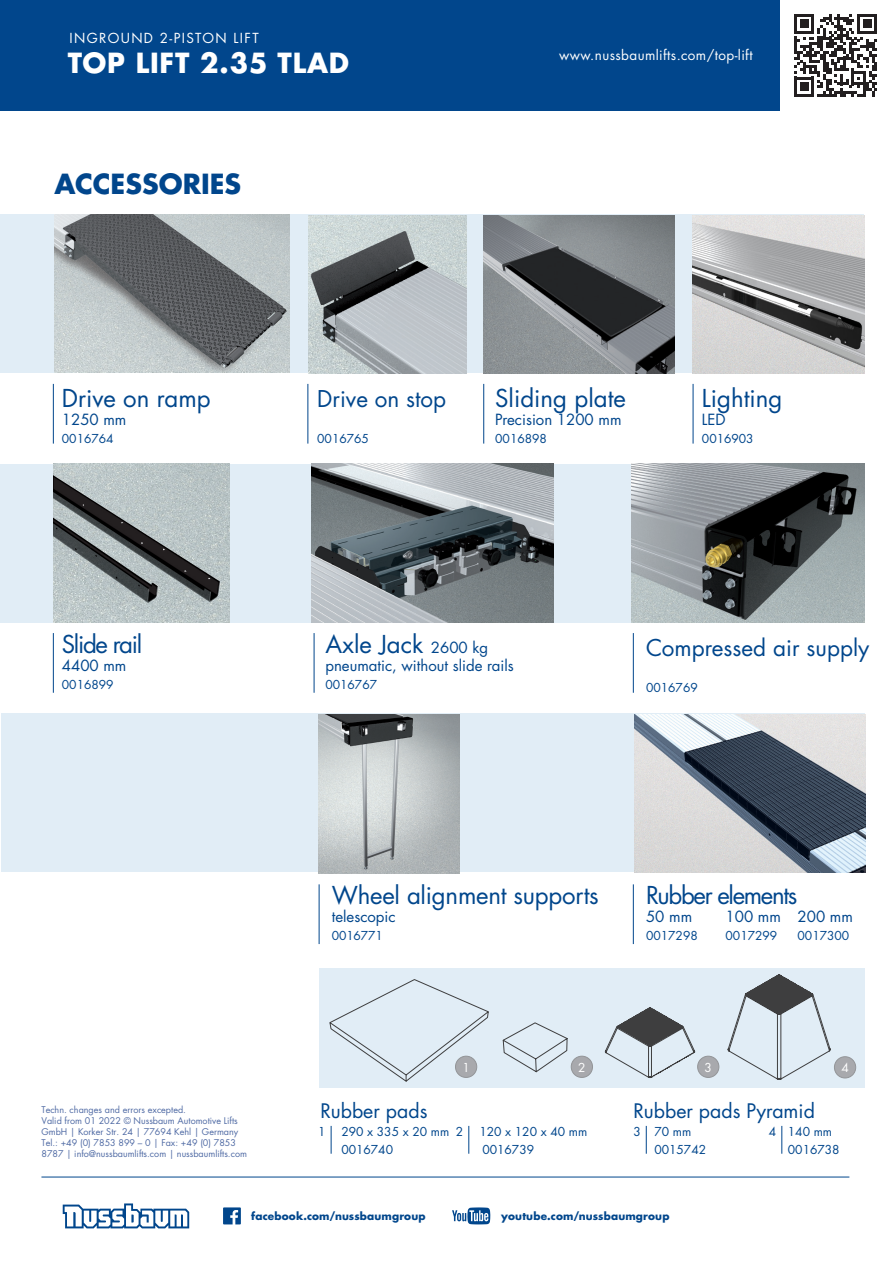
<style>
.page{position:relative;width:893px;height:1263px;background:#fff}
.page>*{position:absolute;margin:0;border:0;box-sizing:border-box;transform-origin:0 0}
.t1{font:700 27px "Futura LT Pro";letter-spacing:.03em;color:#fff}
.TechDat_2{font:700 27px "Futura LT Pro";color:#01468c}
.t2{font:24px "Futura LT Pro";letter-spacing:-.01em;color:#01468c}
.t3{font:24px "Futura LT Pro";letter-spacing:-.055em;color:#01468c}
.t4{font:22.5px "Futura LT Pro";color:#01468c}
.t5{font:19.5px "Futura LT Pro";color:#01468c}
.t6{font:15px "Futura LT Pro";color:#01468c}
.t7{font:13.5px "Futura LT Pro";letter-spacing:.03em;color:#fff}
.t8{font:13.5px "Futura LT Pro";letter-spacing:.1em;color:#fff}
.BestellNr_2{font:12px "Futura LT Pro";color:#01468c}
.BestellNr_2-2{font:12px "Futura LT Pro";color:#fff}
.t9{font:700 10.5px "Futura LT Pro";letter-spacing:.015em;color:#01468c}
.t10{font:9px/10.9px "Futura LT Pro";color:#4f6aa4}
.s1{font-size:15px}
</style>
<div class="page">
<div style="left:0;top:0;width:780px;height:111px;background:#01468c"></div>
<svg style="left:794px;top:14px;width:83px;height:83px"></svg>
<svg style="left:63px;top:1203px;width:126px;height:25px"></svg>
<svg style="left:223px;top:1207px;width:18px;height:17px"></svg>
<svg style="left:452px;top:1207px;width:38px;height:17px"></svg>
<div style="left:319px;top:968px;width:545px;height:120px;background:#e1edf6"></div>
<div style="left:1px;top:214px;width:863px;height:159px;background:#e1edf6"></div>
<div style="left:1px;top:464px;width:863px;height:158px;background:#e1edf6"></div>
<div style="left:1px;top:713px;width:863px;height:159px;background:#e1edf6"></div>
<svg style="left:329px;top:979px;width:160px;height:103px"></svg>
<svg style="left:502px;top:1022px;width:66px;height:50px"></svg>
<svg style="left:728px;top:974px;width:103px;height:106px"></svg>
<svg style="left:605px;top:1007px;width:90px;height:71px"></svg>
<img style="left:693px;top:215px;width:171px;height:158px">
<img style="left:634px;top:715px;width:231px;height:158px">
<img style="left:55px;top:214px;width:234px;height:159px">
<img style="left:308px;top:215px;width:159px;height:158px">
<img style="left:484px;top:215px;width:191px;height:158px">
<img style="left:319px;top:715px;width:140px;height:159px">
<img style="left:312px;top:464px;width:241px;height:158px">
<img style="left:53px;top:464px;width:177px;height:158px">
<img style="left:632px;top:464px;width:232px;height:158px">
<hr style="left:53px;top:384px;width:1px;height:60px;background:#01468c">
<hr style="left:53px;top:633px;width:1px;height:60px;background:#01468c">
<hr style="left:308px;top:384px;width:1px;height:60px;background:#01468c">
<hr style="left:314px;top:633px;width:1px;height:60px;background:#01468c">
<hr style="left:483px;top:384px;width:1px;height:60px;background:#01468c">
<hr style="left:633px;top:633px;width:1px;height:60px;background:#01468c">
<hr style="left:633px;top:884px;width:1px;height:60px;background:#01468c">
<hr style="left:319px;top:884px;width:1px;height:60px;background:#01468c">
<hr style="left:693px;top:384px;width:1px;height:60px;background:#01468c">
<div style="left:455px;top:1056px;width:22px;height:21px;background:#a8a9ad;border-radius:50%"></div>
<div style="left:455px;top:1056px;width:22px;height:21px;border:1px solid #939598;border-radius:50%"></div>
<div style="left:571px;top:1056px;width:21px;height:21px;background:#a8a9ad;border-radius:50%"></div>
<div style="left:571px;top:1056px;width:22px;height:21px;border:1px solid #939598;border-radius:50%"></div>
<div style="left:834px;top:1057px;width:22px;height:21px;background:#a8a9ad;border-radius:50%"></div>
<div style="left:834px;top:1056px;width:22px;height:22px;border:1px solid #939598;border-radius:50%"></div>
<div style="left:698px;top:1056px;width:21px;height:21px;background:#a8a9ad;border-radius:50%"></div>
<div style="left:697px;top:1056px;width:22px;height:21px;border:1px solid #939598;border-radius:50%"></div>
<svg style="left:331px;top:1126px;width:1px;height:28px"></svg>
<svg style="left:646px;top:1126px;width:1px;height:28px"></svg>
<svg style="left:469px;top:1126px;width:1px;height:28px"></svg>
<svg style="left:782px;top:1126px;width:1px;height:28px"></svg>
<hr style="left:41px;top:1177px;width:808px;height:1px;background:#01468c">
<p class="t8" style="left:69px;top:28px;width:191px">INGROUND 2-PISTON LIFT</p>
<p class="t1" style="left:68px;top:42px;width:283px">TOP LIFT 2.35 TLAD</p>
<p class="t7" style="left:559px;top:46px;width:195px">www.nussbaumlifts.com/top-lift</p>
<p class="TechDat_2" style="left:54px;top:163px;width:188px">ACCESSORIES</p>
<p class="t2" style="left:62px;top:382px;width:150px">Drive on ramp</p>
<p class="t6" style="left:62px;top:409px;width:66px">1250 mm</p>
<p class="BestellNr_2" style="left:62px;top:430px;width:53px">0016764</p>
<p class="t3" style="left:62px;top:628px;width:82px">Slide rail</p>
<p class="t6" style="left:62px;top:655px;width:66px">4400 mm</p>
<p class="BestellNr_2" style="left:62px;top:676px;width:53px">0016899</p>
<p class="t4" style="left:317px;top:383px;width:131px">Drive on stop</p>
<p class="BestellNr_2" style="left:317px;top:430px;width:53px">0016765</p>
<p class="t2" style="left:495px;top:382px;width:132px">Sliding plate</p>
<p class="t6" style="left:495px;top:409px;width:128px">Precision 1200 mm</p>
<p class="BestellNr_2" style="left:495px;top:430px;width:53px">0016898</p>
<p class="t2" style="left:702px;top:382px;width:82px">Lighting</p>
<p class="t6" style="left:702px;top:409px;width:25px">LED</p>
<p class="BestellNr_2" style="left:702px;top:430px;width:53px">0016903</p>
<p class="t2" style="left:325px;top:628px;width:164px">Axle Jack <span class="s1">2600 kg</span></p>
<p class="t6" style="left:325px;top:655px;width:190px">pneumatic, without slide rails</p>
<p class="BestellNr_2" style="left:325px;top:676px;width:53px">0016767</p>
<p class="t4" style="left:646px;top:632px;width:225px">Compressed air supply</p>
<p class="BestellNr_2" style="left:646px;top:679px;width:53px">0016769</p>
<p class="t10" style="left:41px;top:1104px;width:207px">Techn. changes and errors excepted.<br>Valid from 01 2022 © Nussbaum Automotive Lifts GmbH | Korker Str. 24 | 77694 Kehl | Germany Tel.: +49 (0) 7853 899 – 0 | Fax: +49 (0) 7853<br>8787 | info@nussbaumlifts.com | nussbaumlifts.com</p>
<p class="t2" style="left:332px;top:879px;width:268px">Wheel alignment supports</p>
<p class="t6" style="left:332px;top:906px;width:65px">telescopic</p>
<p class="BestellNr_2" style="left:332px;top:927px;width:53px">0016771</p>
<p class="t3" style="left:646px;top:879px;width:153px">Rubber elements</p>
<p class="t6" style="left:646px;top:906px;width:48px">50 mm</p>
<p class="t6" style="left:726px;top:906px;width:129px">100 mm 200 mm</p>
<p class="BestellNr_2" style="left:646px;top:927px;width:53px">0017298</p>
<p class="BestellNr_2" style="left:726px;top:927px;width:53px">0017299</p>
<p class="BestellNr_2" style="left:798px;top:927px;width:53px">0017300</p>
<p class="BestellNr_2-2" style="left:462px;top:1059px;width:9px">1</p>
<p class="BestellNr_2-2" style="left:578px;top:1059px;width:9px">2</p>
<p class="BestellNr_2-2" style="left:705px;top:1059px;width:9px">3</p>
<p class="BestellNr_2-2" style="left:841px;top:1059px;width:9px">4</p>
<p class="t5" style="left:320px;top:1097px;width:109px">Rubber pads</p>
<p class="BestellNr_2" style="left:341px;top:1123px;width:110px">290 x 335 x 20 mm</p>
<p class="BestellNr_2" style="left:479px;top:1123px;width:110px">120 x 120 x 40 mm</p>
<p class="BestellNr_2" style="left:341px;top:1141px;width:53px">0016740</p>
<p class="BestellNr_2" style="left:482px;top:1141px;width:53px">0016739</p>
<p class="t5" style="left:633px;top:1097px;width:183px">Rubber pads Pyramid</p>
<p class="BestellNr_2" style="left:654px;top:1123px;width:38px">70 mm</p>
<p class="BestellNr_2" style="left:788px;top:1123px;width:46px">140 mm</p>
<p class="BestellNr_2" style="left:654px;top:1141px;width:53px">0015742</p>
<p class="BestellNr_2" style="left:788px;top:1141px;width:53px">0016738</p>
<p class="BestellNr_2" style="left:318px;top:1123px;width:9px">1</p>
<p class="BestellNr_2" style="left:456px;top:1123px;width:9px">2</p>
<p class="BestellNr_2" style="left:633px;top:1123px;width:9px">3</p>
<p class="BestellNr_2" style="left:769px;top:1123px;width:9px">4</p>
<p class="t9" style="left:251px;top:1207px;width:176px">facebook.com/nussbaumgroup</p>
<p class="t9" style="left:501px;top:1207px;width:170px">youtube.com/nussbaumgroup</p>
</div>
